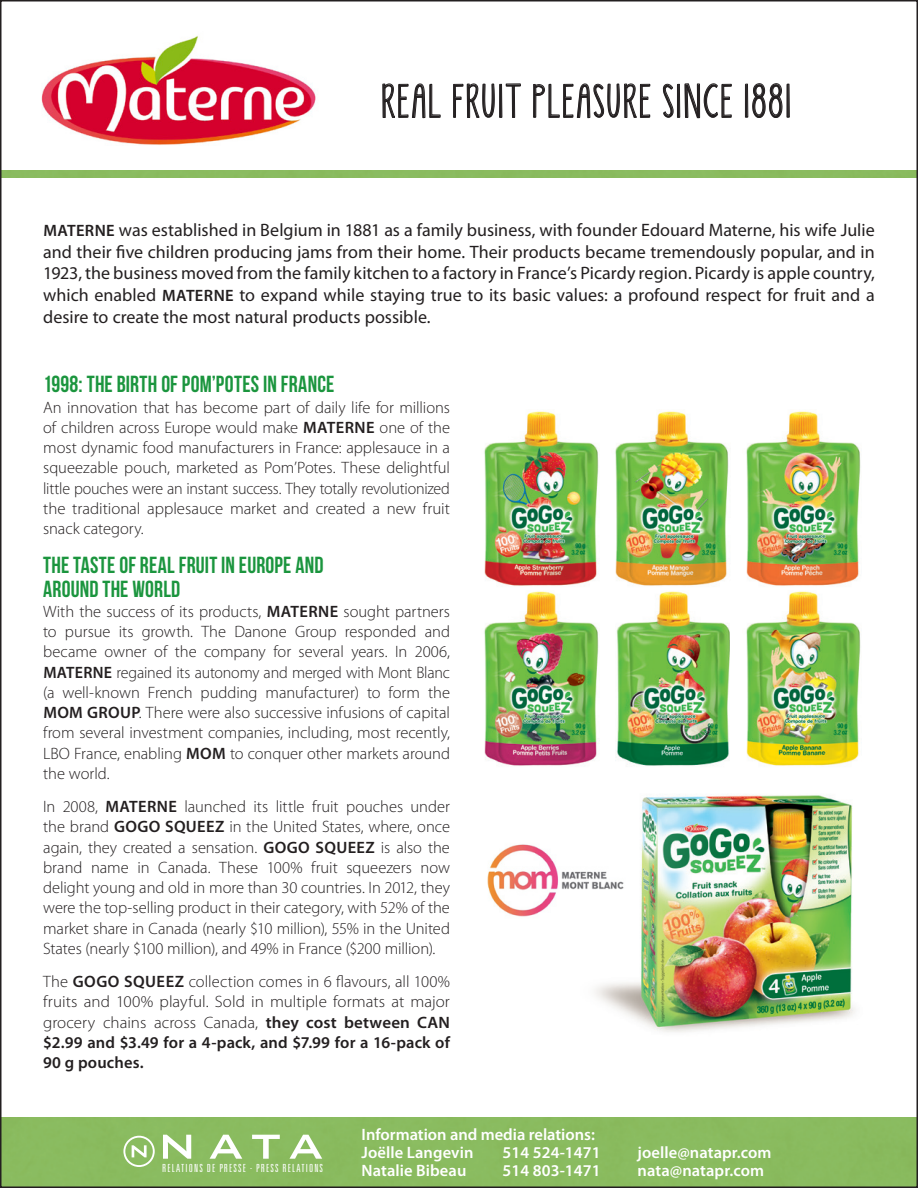
<style>
.page{position:relative;width:918px;height:1188px;background:#fff}
.page>*{position:absolute;margin:0;border:0;box-sizing:border-box;transform-origin:0 0}
._2__SOUS-TITRE_CORPS{font:38.1px "KG Skinny Latte";letter-spacing:.05em;color:#231f20}
._2__SOUS-TITRE_CORPS-2{font:23.25px/23.2px "Bebas Neue";letter-spacing:.01em;color:#1b953e;scale:.96 1}
._1__CORPS{font:18px/21.8px "Myriad Pro";color:#231f20;text-align:justify}
._1__CORPS-2{font:300 16.5px/20.2px "Myriad Pro";color:#231f20;text-align:justify}
.t1{font:600 16.5px/18px "Myriad Pro";letter-spacing:.005em;color:#fff}
.t2{font:300 ultra-condensed 11.1px "Univers";letter-spacing:.095em;color:#fff;scale:1.11 1}
.s1{font-weight:600;font-size:16.5px}
.s2{font-weight:600}
</style>
<div class="page">
<div style="left:3px;top:1118px;width:912px;height:67px;background:#8abb5f"></div>
<svg style="left:123px;top:1136px;width:32px;height:31px"></svg>
<svg style="left:163px;top:1135px;width:28px;height:24px"></svg>
<svg style="left:210px;top:1135px;width:32px;height:24px"></svg>
<svg style="left:252px;top:1135px;width:28px;height:24px"></svg>
<svg style="left:289px;top:1135px;width:33px;height:24px"></svg>
<div style="left:3px;top:171px;width:912px;height:6px;background:#8abb5f"></div>
<svg style="left:382px;top:83px;width:59px;height:35px"></svg>
<svg style="left:453px;top:83px;width:42px;height:35px"></svg>
<div style="left:499px;top:84px;width:3px;height:34px;border:1px solid #231f20"></div>
<svg style="left:506px;top:83px;width:15px;height:35px"></svg>
<svg style="left:533px;top:83px;width:118px;height:35px"></svg>
<svg style="left:663px;top:83px;width:11px;height:35px"></svg>
<div style="left:677px;top:84px;width:3px;height:34px;border:1px solid #231f20"></div>
<svg style="left:684px;top:83px;width:48px;height:35px"></svg>
<div style="left:745px;top:84px;width:3px;height:33px;border:1px solid #231f20"></div>
<svg style="left:752px;top:83px;width:31px;height:35px"></svg>
<img style="left:484px;top:411px;width:115px;height:175px">
<img style="left:616px;top:591px;width:114px;height:175px">
<img style="left:595px;top:795px;width:260px;height:237px">
<img style="left:746px;top:591px;width:115px;height:175px">
<img style="left:484px;top:591px;width:115px;height:175px">
<img style="left:615px;top:411px;width:114px;height:175px">
<img style="left:746px;top:411px;width:115px;height:175px">
<img style="left:41px;top:35px;width:277px;height:110px">
<img style="left:487px;top:838px;width:146px;height:84px">
<p class="_2__SOUS-TITRE_CORPS" style="left:382px;top:77px;width:411px">REAL FRUIT PLEASURE SINCE 1881</p>
<p class="_1__CORPS" style="left:43px;top:219px;width:833px"><span class="s1">MATERNE</span> was established in Belgium in 1881 as a family business, with founder Edouard Materne, his wife Julie and their five children producing jams from their home. Their products became tremendously popular, and in 1923, the business moved from the family kitchen to a factory in France’s Picardy region. Picardy is apple country, which enabled <span class="s1">MATERNE</span> to expand while staying true to its basic values: a profound respect for fruit and a desire to create the most natural products possible.</p>
<p class="_2__SOUS-TITRE_CORPS-2" style="left:43px;top:372px;width:305px">1998: THE BIRTH OF POM’POTES IN FRANCE</p>
<p class="_1__CORPS-2" style="left:43px;top:397px;width:408px">An innovation that has become part of daily life for millions of children across Europe would make <span class="s2">MATERNE</span> one of the most dynamic food manufacturers in France: applesauce in a squeezable pouch, marketed as Pom’Potes. These delightful little pouches were an instant success. They totally revolutionized the traditional applesauce market and created a new fruit snack category.</p>
<p class="_2__SOUS-TITRE_CORPS-2" style="left:43px;top:554px;width:293px">THE TASTE OF REAL FRUIT IN EUROPE AND<br>AROUND THE WORLD</p>
<p class="_1__CORPS-2" style="left:43px;top:602px;width:408px">With the success of its products, <span class="s2">MATERNE</span> sought partners to pursue its growth. The Danone Group responded and became owner of the company for several years. In 2006, <span class="s2">MATERNE</span> regained its autonomy and merged with Mont Blanc (a well-known French pudding manufacturer) to form the <span class="s2">MOM GROUP</span>. There were also successive infusions of capital from several investment companies, including, most recently, LBO France, enabling <span class="s2">MOM</span> to conquer other markets around the world.</p>
<p class="_1__CORPS-2" style="left:43px;top:797px;width:408px">In 2008, <span class="s2">MATERNE</span> launched its little fruit pouches under the brand <span class="s2">GOGO SQUEEZ</span> in the United States, where, once again, they created a sensation. <span class="s2">GOGO SQUEEZ</span> is also the brand name in Canada. These 100% fruit squeezers now delight young and old in more than 30 countries. In 2012, they were the top-selling product in their category, with 52% of the market share in Canada (nearly $10 million), 55% in the United States (nearly $100 million), and 49% in France ($200 million).</p>
<p class="_1__CORPS-2" style="left:43px;top:972px;width:408px">The <span class="s2">GOGO SQUEEZ</span> collection comes in 6 flavours, all 100% fruits and 100% playful. Sold in multiple formats at major grocery chains across Canada, <span class="s2">they cost between CAN $2.99 and $3.49 for a 4-pack, and $7.99 for a 16-pack of 90 g pouches.</span></p>
<p class="t2" style="left:162px;top:1162px;width:146px">RELATIONS DE PRESSE - PRESS RELATIONS</p>
<p class="t1" style="left:362px;top:1126px;width:235px">Information and media relations:<br>Joëlle Langevin</p>
<p class="t1" style="left:503px;top:1144px;width:99px">514 524-1471</p>
<p class="t1" style="left:638px;top:1144px;width:135px">joelle@natapr.com</p>
<p class="t1" style="left:362px;top:1162px;width:106px">Natalie Bibeau</p>
<p class="t1" style="left:503px;top:1162px;width:99px">514 803-1471</p>
<p class="t1" style="left:638px;top:1162px;width:128px">nata@natapr.com</p>
</div>
